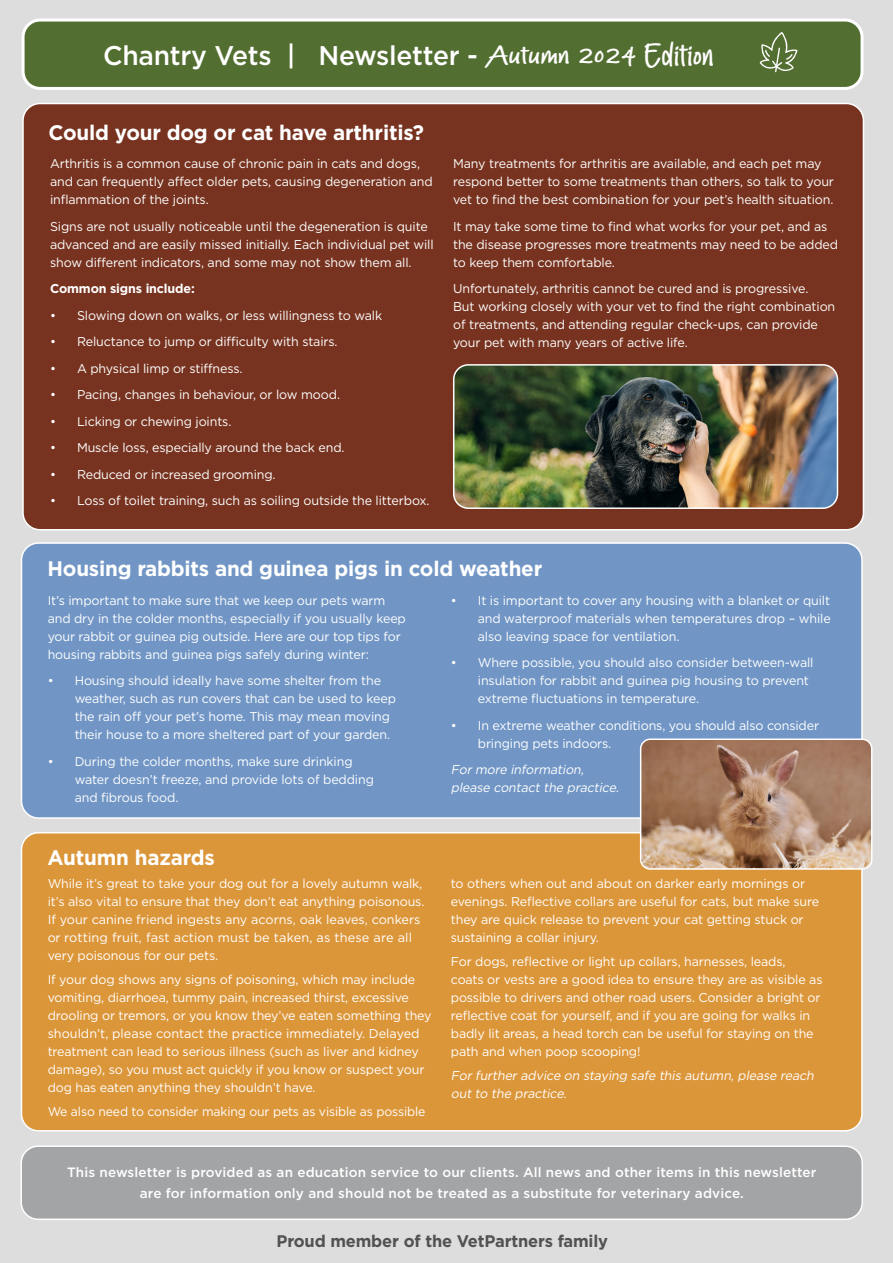
<style>
.page{position:relative;width:893px;height:1263px;background:#dcdddc}
.page>*{position:absolute;margin:0;border:0;box-sizing:border-box;transform-origin:0 0}
.t1{font:500 27px "Gotham";letter-spacing:-.01em;color:#fff}
.t2{font:700 21px "Gotham";letter-spacing:-.01em;color:#fff}
.t3{font:700 16.8px "Gotham";letter-spacing:-.01em;color:#515251}
.t4{font:500 13.5px/21px "Gotham";letter-spacing:.01em;color:#fff;text-align:center}
.t5{font:12.75px/18px "Gotham";letter-spacing:-.01em;color:#fff}
.t6{font:italic 12.75px/18px "Gotham";color:#fff}
.t7{font:12.75px "Gotham";letter-spacing:-.01em;color:#fff;scale:.96 1}
.t8{font:700 12.75px "Gotham";letter-spacing:-.01em;color:#fff}
.s1{font-family:"Goodmarker";font-weight:400;font-size:25.2px}
.s2{font-family:"Goodmarker";font-weight:400;font-size:31.5px}
</style>
<div class="page">
<div style="left:21px;top:1146px;width:841px;height:73px;background:#a3a4a6;border-radius:17px"></div>
<div style="left:20px;top:1145px;width:843px;height:75px;border:2px solid #fff;border-radius:17px"></div>
<div style="left:22px;top:543px;width:840px;height:275px;background:#7196c5;border-radius:17px"></div>
<div style="left:21px;top:542px;width:842px;height:277px;border:2px solid #fff;border-radius:17px"></div>
<div style="left:23px;top:103px;width:840px;height:427px;background:#773320;border-radius:17px"></div>
<div style="left:22px;top:103px;width:842px;height:427px;border:2px solid #fff;border-radius:17px"></div>
<img style="left:456px;top:367px;width:381px;height:141px">
<div style="left:453px;top:364px;width:385px;height:145px;border:2px solid #fff;border-radius:15px"></div>
<div style="left:22px;top:833px;width:840px;height:298px;background:#dc963a;border-radius:17px"></div>
<div style="left:21px;top:832px;width:842px;height:299px;border:2px solid #fff;border-radius:17px"></div>
<img style="left:643px;top:741px;width:229px;height:126px">
<div style="left:640px;top:738px;width:232px;height:132px;border:2px solid #fff;border-radius:10px"></div>
<div style="left:23px;top:20px;width:839px;height:68px;background:#536e31;border-radius:17px"></div>
<div style="left:22px;top:19px;width:841px;height:71px;border:3px solid #fff;border-radius:17px"></div>
<svg style="left:760px;top:32px;width:37px;height:40px"></svg>
<p class="t1" style="left:103px;top:37px;width:613px">Chantry Vets | Newsletter - <span class="s1">Autumn 2024</span> <span class="s2">Edition</span></p>
<p class="t2" style="left:48px;top:120px;width:377px">Could your dog or cat have arthritis?</p>
<p class="t5" style="left:50px;top:154px;width:384px">Arthritis is a common cause of chronic pain in cats and dogs, and can frequently affect older pets, causing degeneration and inflammation of the joints.</p>
<p class="t5" style="left:50px;top:217px;width:385px">Signs are not usually noticeable until the degeneration is quite advanced and are easily missed initially. Each individual pet will show different indicators, and some may not show them all.</p>
<p class="t8" style="left:50px;top:281px;width:146px">Common signs include:</p>
<p class="t5" style="left:50px;top:306px;width:334px">• Slowing down on walks, or less willingness to walk</p>
<p class="t5" style="left:50px;top:332px;width:289px">• Reluctance to jump or difficulty with stairs.</p>
<p class="t5" style="left:50px;top:359px;width:194px">• A physical limp or stiffness.</p>
<p class="t5" style="left:50px;top:385px;width:292px">• Pacing, changes in behaviour, or low mood.</p>
<p class="t5" style="left:50px;top:412px;width:183px">• Licking or chewing joints.</p>
<p class="t5" style="left:50px;top:438px;width:296px">• Muscle loss, especially around the back end.</p>
<p class="t5" style="left:50px;top:465px;width:227px">• Reduced or increased grooming.</p>
<p class="t5" style="left:50px;top:491px;width:381px">• Loss of toilet training, such as soiling outside the litterbox.</p>
<p class="t5" style="left:453px;top:154px;width:382px">Many treatments for arthritis are available, and each pet may respond better to some treatments than others, so talk to your vet to find the best combination for your pet’s health situation.</p>
<p class="t5" style="left:453px;top:217px;width:387px">It may take some time to find what works for your pet, and as the disease progresses more treatments may need to be added to keep them comfortable.</p>
<p class="t5" style="left:453px;top:279px;width:384px">Unfortunately, arthritis cannot be cured and is progressive.<br>But working closely with your vet to find the right combination of treatments, and attending regular check-ups, can provide your pet with many years of active life.</p>
<p class="t2" style="left:47px;top:556px;width:496px">Housing rabbits and guinea pigs in cold weather</p>
<p class="t5" style="left:48px;top:591px;width:360px">It’s important to make sure that we keep our pets warm and dry in the colder months, especially if you usually keep your rabbit or guinea pig outside. Here are our top tips for housing rabbits and guinea pigs safely during winter:</p>
<p class="t5" style="left:75px;top:672px;width:323px;text-indent:-27px">• Housing should ideally have some shelter from the weather, such as run covers that can be used to keep the rain off your pet’s home. This may mean moving their house to a more sheltered part of your garden.</p>
<p class="t5" style="left:75px;top:752px;width:301px;text-indent:-27px">• During the colder months, make sure drinking water doesn’t freeze, and provide lots of bedding and fibrous food.</p>
<p class="t2" style="left:47px;top:845px;width:169px">Autumn hazards</p>
<p class="t5" style="left:48px;top:874px;width:378px">While it’s great to take your dog out for a lovely autumn walk, it’s also vital to ensure that they don’t eat anything poisonous.<br>If your canine friend ingests any acorns, oak leaves, conkers or rotting fruit, fast action must be taken, as these are all very poisonous for our pets.</p>
<p class="t5" style="left:48px;top:970px;width:385px">If your dog shows any signs of poisoning, which may include vomiting, diarrhoea, tummy pain, increased thirst, excessive drooling or tremors, or you know they’ve eaten something they shouldn’t, please contact the practice immediately. Delayed treatment can lead to serious illness (such as liver and kidney damage), so you must act quickly if you know or suspect your dog has eaten anything they shouldn’t have.</p>
<p class="t7" style="left:48px;top:1104px;width:395px">We also need to consider making our pets as visible as possible</p>
<p class="t5" style="left:478px;top:591px;width:354px;text-align:justify;text-indent:-27px">• It is important to cover any housing with a blanket or quilt and waterproof materials when temperatures drop – while also leaving space for ventilation.</p>
<p class="t5" style="left:478px;top:654px;width:337px;text-indent:-27px">• Where possible, you should also consider between-wall insulation for rabbit and guinea pig housing to prevent extreme fluctuations in temperature.</p>
<p class="t5" style="left:478px;top:716px;width:343px;text-indent:-27px">• In extreme weather conditions, you should also consider bringing pets indoors.</p>
<p class="t6" style="left:451px;top:761px;width:172px">Formore information, please contactthe practice.</p>
<p class="t5" style="left:451px;top:874px;width:370px">to others when out and about on darker early mornings or evenings. Reflective collars are useful for cats, but make sure they are quick release to prevent your cat getting stuck or sustaining a collar injury.</p>
<p class="t5" style="left:451px;top:952px;width:373px">For dogs, reflective or light up collars, harnesses, leads,<br>coats or vests are a good idea to ensure they are as visible as possible to drivers and other road users. Consider a bright or reflective coat for yourself, and if you are going for walks in badly lit areas, a head torch can be useful for staying on the path and when poop scooping!</p>
<p class="t6" style="left:451px;top:1066px;width:367px">Forfurtheradvice on staying safe this autumn,please reach outto the practice.</p>
<p class="t4" style="left:67px;top:1161px;width:751px">This newsletter is provided as an education service to our clients. All news and other items in this newsletter are for information only and should not be treated as a substitute for veterinary advice.</p>
<p class="t3" style="left:277px;top:1231px;width:333px">Proud member of the VetPartners family</p>
</div>
